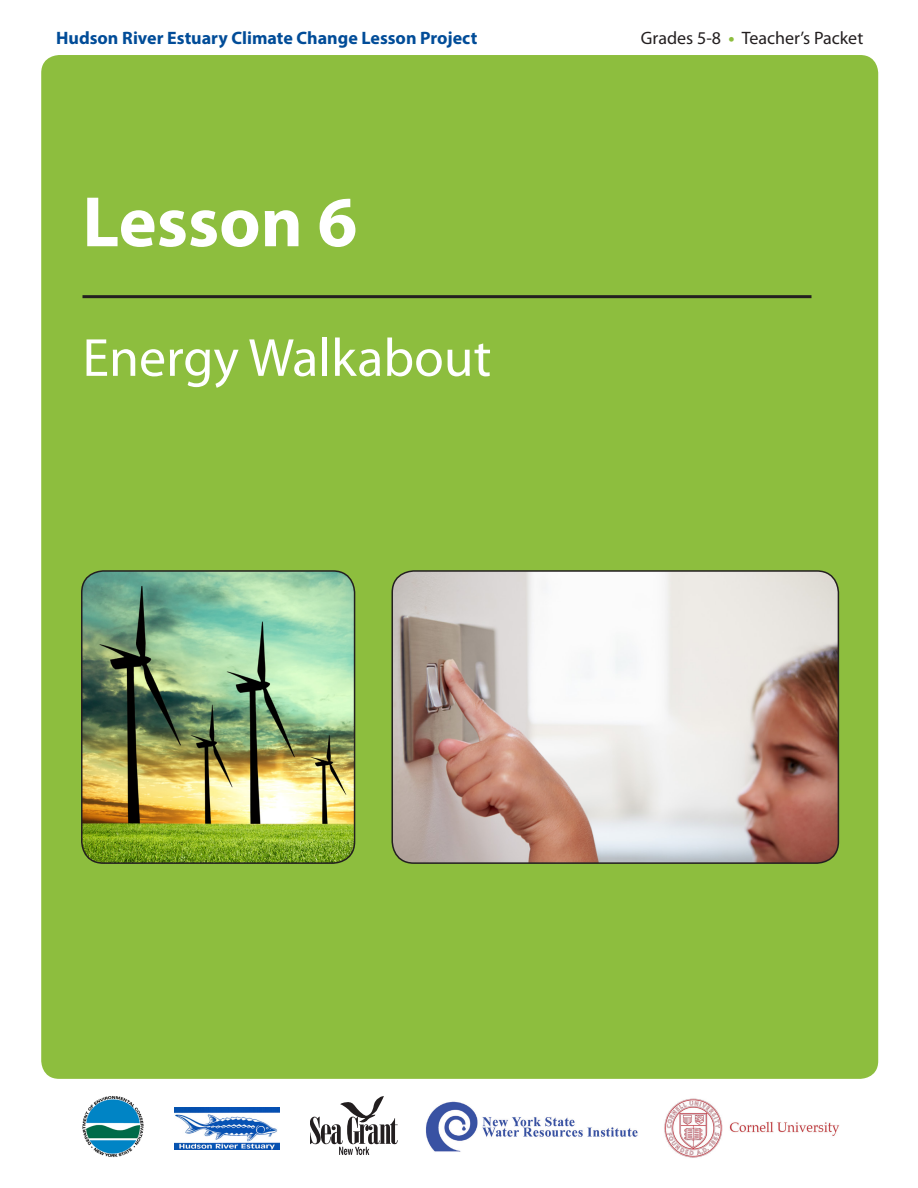
<style>
.page{position:relative;width:918px;height:1188px;background:#fff}
.page>*{position:absolute;margin:0;border:0;box-sizing:border-box;transform-origin:0 0}
.t1{font:700 72px "Myriad Pro";color:#fff}
.t2{font:54px "Myriad Pro";color:#fff}
.t3{font:700 18px "Myriad Pro";color:#014c98}
.t4{font:18px "Myriad Pro";color:#231f20}
.s1{font-weight:700;color:#8dbe3e}
</style>
<div class="page">
<div style="left:41px;top:55px;width:837px;height:1024px;background:#8dbe3e;border-radius:18px"></div>
<img style="left:174px;top:1108px;width:106px;height:42px">
<img style="left:81px;top:1094px;width:64px;height:64px;border-radius:32px">
<svg style="left:310px;top:1097px;width:88px;height:58px"></svg>
<img style="left:426px;top:1101px;width:212px;height:51px">
<img style="left:664px;top:1098px;width:176px;height:60px">
<img style="left:82px;top:571px;width:273px;height:292px">
<div style="left:81px;top:570px;width:274px;height:294px;border:2px solid #231f20;border-radius:22px"></div>
<hr style="left:82px;top:295px;width:730px;height:3px;background:#231f20">
<img style="left:393px;top:571px;width:445px;height:292px">
<div style="left:391px;top:570px;width:448px;height:294px;border:2px solid #231f20;border-radius:22px"></div>
<p class="t3" style="left:56px;top:26px;width:423px">Hudson River Estuary Climate Change Lesson Project</p>
<p class="t4" style="left:641px;top:27px;width:224px">Grades 5-8 <span class="s1">•</span> Teacher’s Packet</p>
<p class="t1" style="left:82px;top:175px;width:276px">Lesson 6</p>
<p class="t2" style="left:82px;top:324px;width:410px">Energy Walkabout</p>
</div>
